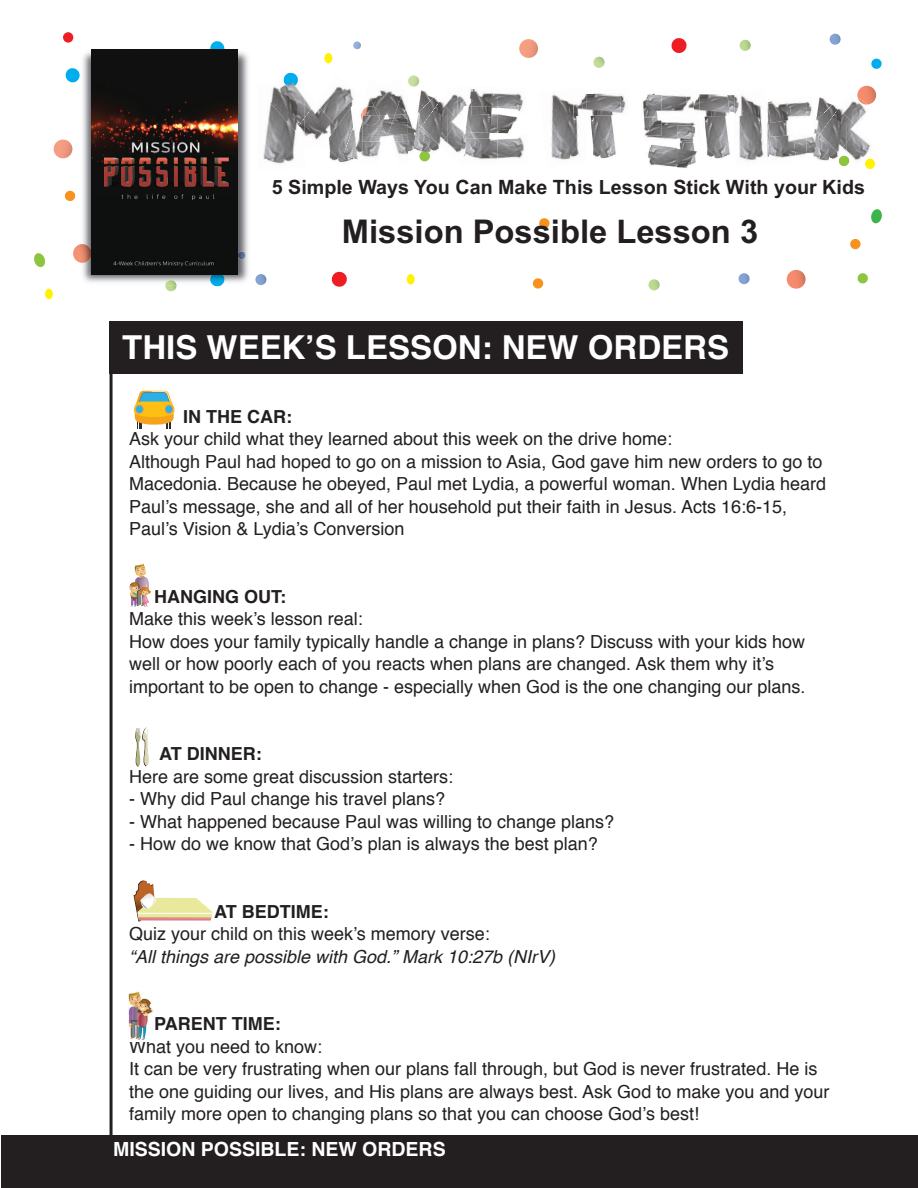
<style>
.page{position:relative;width:918px;height:1188px;background:#fff}
.page>*{position:absolute;margin:0;border:0;box-sizing:border-box;transform-origin:0 0}
.t1{font:700 33px "Helvetica";color:#fff}
.t2{font:700 32.7px "Arial";color:#231f20}
.t3{font:700 19.65px "Arial";color:#231f20}
.t4{font:700 19.5px "Helvetica";color:#fff}
.t5{font:18px/22.5px "Helvetica";color:#231f20}
.t6{font:700 18px "Helvetica";color:#231f20}
.t7{font:italic 18px "Helvetica";color:#231f20}
</style>
<div class="page">
<img style="left:128px;top:991px;width:25px;height:49px">
<div style="left:1px;top:1135px;width:917px;height:53px;background:#231f20"></div>
<hr style="left:110px;top:324px;width:3px;height:864px;background:#231f20">
<div style="left:45px;top:289px;width:8px;height:10px;background:#fff101;border-radius:50%"></div>
<div style="left:324px;top:53px;width:8px;height:10px;background:#fff101;border-radius:50%"></div>
<div style="left:407px;top:274px;width:8px;height:10px;background:#fff101;border-radius:50%"></div>
<div style="left:63px;top:32px;width:10px;height:11px;background:#ee1d23;border-radius:50%"></div>
<svg style="left:210px;top:41px;width:15px;height:7px"></svg>
<svg style="left:34px;top:253px;width:11px;height:15px"></svg>
<svg style="left:871px;top:58px;width:11px;height:11px"></svg>
<svg style="left:857px;top:273px;width:11px;height:11px"></svg>
<svg style="left:671px;top:38px;width:16px;height:15px"></svg>
<svg style="left:331px;top:271px;width:16px;height:16px"></svg>
<svg style="left:539px;top:218px;width:11px;height:11px"></svg>
<svg style="left:532px;top:278px;width:12px;height:11px"></svg>
<svg style="left:64px;top:190px;width:12px;height:11px"></svg>
<svg style="left:850px;top:239px;width:11px;height:11px"></svg>
<svg style="left:871px;top:209px;width:11px;height:15px"></svg>
<img style="left:519px;top:39px;width:19px;height:19px">
<img style="left:54px;top:140px;width:18px;height:18px">
<svg style="left:409px;top:75px;width:10px;height:12px"></svg>
<svg style="left:353px;top:41px;width:8px;height:8px"></svg>
<img style="left:73px;top:244px;width:6px;height:9px">
<svg style="left:593px;top:57px;width:12px;height:11px"></svg>
<img style="left:873px;top:88px;width:3px;height:14px">
<svg style="left:740px;top:40px;width:11px;height:11px"></svg>
<svg style="left:830px;top:34px;width:11px;height:11px"></svg>
<svg style="left:255px;top:274px;width:11px;height:11px"></svg>
<img style="left:787px;top:270px;width:19px;height:19px">
<svg style="left:649px;top:279px;width:11px;height:11px"></svg>
<svg style="left:739px;top:273px;width:11px;height:11px"></svg>
<img style="left:79px;top:49px;width:169px;height:234px">
<svg style="left:65px;top:67px;width:15px;height:16px"></svg>
<img style="left:210px;top:48px;width:15px;height:2px">
<img style="left:210px;top:275px;width:15px;height:11px">
<svg style="left:73px;top:253px;width:19px;height:10px"></svg>
<svg style="left:238px;top:252px;width:7px;height:8px"></svg>
<svg style="left:165px;top:280px;width:12px;height:11px"></svg>
<img style="left:645px;top:120px;width:42px;height:19px">
<img style="left:677px;top:125px;width:10px;height:16px">
<img style="left:643px;top:117px;width:18px;height:18px">
<img style="left:662px;top:95px;width:25px;height:17px">
<img style="left:642px;top:93px;width:20px;height:24px">
<img style="left:648px;top:143px;width:39px;height:25px">
<img style="left:648px;top:143px;width:29px;height:2px">
<img style="left:680px;top:141px;width:7px;height:2px">
<img style="left:590px;top:116px;width:26px;height:43px">
<img style="left:586px;top:93px;width:40px;height:23px">
<img style="left:704px;top:117px;width:26px;height:42px">
<img style="left:694px;top:94px;width:6px;height:17px">
<svg style="left:687px;top:122px;width:10px;height:46px"></svg>
<img style="left:687px;top:96px;width:7px;height:13px">
<img style="left:700px;top:94px;width:27px;height:23px">
<img style="left:551px;top:94px;width:35px;height:66px">
<img style="left:573px;top:94px;width:11px;height:22px">
<img style="left:739px;top:96px;width:18px;height:65px">
<img style="left:734px;top:95px;width:8px;height:21px">
<img style="left:727px;top:95px;width:7px;height:19px">
<img style="left:850px;top:134px;width:25px;height:35px">
<img style="left:846px;top:101px;width:20px;height:22px">
<svg style="left:857px;top:86px;width:16px;height:19px"></svg>
<img style="left:846px;top:116px;width:11px;height:27px">
<img style="left:818px;top:97px;width:18px;height:64px">
<svg style="left:836px;top:143px;width:14px;height:23px"></svg>
<img style="left:814px;top:103px;width:5px;height:30px">
<img style="left:819px;top:98px;width:17px;height:35px">
<img style="left:820px;top:108px;width:26px;height:45px">
<img style="left:394px;top:78px;width:17px;height:77px">
<img style="left:393px;top:114px;width:15px;height:27px">
<img style="left:363px;top:142px;width:18px;height:15px">
<img style="left:363px;top:107px;width:7px;height:12px">
<img style="left:367px;top:85px;width:36px;height:30px">
<img style="left:363px;top:119px;width:18px;height:23px">
<img style="left:379px;top:115px;width:16px;height:22px">
<svg style="left:370px;top:106px;width:10px;height:19px"></svg>
<img style="left:329px;top:147px;width:18px;height:16px">
<img style="left:344px;top:111px;width:19px;height:50px">
<img style="left:361px;top:121px;width:1px;height:21px">
<img style="left:321px;top:86px;width:40px;height:61px">
<img style="left:305px;top:103px;width:16px;height:37px">
<img style="left:321px;top:109px;width:15px;height:31px">
<img style="left:263px;top:98px;width:42px;height:66px">
<img style="left:263px;top:86px;width:41px;height:56px">
<svg style="left:283px;top:72px;width:16px;height:15px"></svg>
<img style="left:297px;top:118px;width:7px;height:16px">
<img style="left:447px;top:94px;width:11px;height:59px">
<img style="left:447px;top:109px;width:11px;height:27px">
<img style="left:408px;top:89px;width:21px;height:34px">
<img style="left:408px;top:123px;width:8px;height:32px">
<svg style="left:419px;top:153px;width:11px;height:9px"></svg>
<img style="left:408px;top:98px;width:7px;height:17px">
<img style="left:416px;top:96px;width:23px;height:57px">
<svg style="left:413px;top:114px;width:9px;height:18px"></svg>
<img style="left:422px;top:101px;width:25px;height:44px">
<img style="left:498px;top:137px;width:26px;height:22px">
<img style="left:498px;top:93px;width:25px;height:18px">
<img style="left:498px;top:106px;width:20px;height:33px">
<img style="left:470px;top:89px;width:28px;height:45px">
<img style="left:458px;top:139px;width:7px;height:18px">
<img style="left:458px;top:90px;width:13px;height:25px">
<img style="left:465px;top:139px;width:33px;height:21px">
<img style="left:465px;top:139px;width:13px;height:15px">
<img style="left:471px;top:89px;width:26px;height:17px">
<img style="left:464px;top:106px;width:33px;height:26px">
<svg style="left:464px;top:99px;width:9px;height:14px"></svg>
<img style="left:476px;top:132px;width:21px;height:7px">
<svg style="left:458px;top:120px;width:18px;height:19px"></svg>
<img style="left:796px;top:133px;width:24px;height:27px">
<img style="left:796px;top:102px;width:10px;height:15px">
<img style="left:806px;top:102px;width:9px;height:16px">
<img style="left:773px;top:103px;width:23px;height:32px">
<img style="left:757px;top:103px;width:16px;height:55px">
<img style="left:770px;top:135px;width:26px;height:23px">
<img style="left:768px;top:137px;width:5px;height:21px">
<img style="left:768px;top:101px;width:24px;height:22px">
<img style="left:92px;top:50px;width:146px;height:225px">
<div style="left:110px;top:321px;width:633px;height:53px;background:#231f20"></div>
<svg style="left:133px;top:391px;width:42px;height:37px"></svg>
<svg style="left:129px;top:563px;width:22px;height:44px"></svg>
<svg style="left:135px;top:727px;width:14px;height:40px"></svg>
<svg style="left:134px;top:880px;width:79px;height:42px"></svg>
<p class="t3" style="left:272px;top:174px;width:595px">5 Simple Ways You Can Make This Lesson Stick With your Kids</p>
<h2 class="t2" style="left:342px;top:210px;width:418px">Mission Possible Lesson 3</h2>
<h1 class="t1" style="left:122px;top:321px;width:608px">THIS WEEK’S LESSON: NEW ORDERS</h1>
<p class="t6" style="left:183px;top:402px;width:110px">IN THE CAR:</p>
<p class="t5" style="left:129px;top:428px;width:699px">Ask your child what they learned about this week on the drive home:<br>Although Paul had hoped to go on a mission to Asia, God gave him new orders to go to Macedonia. Because he obeyed, Paul met Lydia, a powerful woman. When Lydia heard Paul’s message, she and all of her household put their faith in Jesus. Acts 16:6-15, Paul’s Vision &amp; Lydia’s Conversion</p>
<p class="t6" style="left:154px;top:582px;width:133px">HANGING OUT:</p>
<p class="t5" style="left:129px;top:608px;width:678px">Make this week’s lesson real:<br>How does your family typically handle a change in plans? Discuss with your kids how well or how poorly each of you reacts when plans are changed. Ask them why it’s important to be open to change - especially when God is the one changing our plans.</p>
<p class="t6" style="left:159px;top:739px;width:104px">AT DINNER:</p>
<p class="t5" style="left:129px;top:766px;width:326px">Here are some great discussion starters:</p>
<p class="t5" style="left:129px;top:788px;width:318px">- Why did Paul change his travel plans?</p>
<p class="t5" style="left:129px;top:811px;width:487px">- What happened because Paul was willing to change plans?</p>
<p class="t5" style="left:129px;top:833px;width:470px">- How do we know that God’s plan is always the best plan?</p>
<p class="t6" style="left:214px;top:897px;width:116px">AT BEDTIME:</p>
<p class="t5" style="left:129px;top:923px;width:362px">Quiz your child on this week’s memory verse:</p>
<p class="t7" style="left:129px;top:942px;width:428px">“All things are possible with God.” Mark 10:27b (NIrV)</p>
<p class="t6" style="left:154px;top:1009px;width:128px">PARENT TIME:</p>
<p class="t5" style="left:129px;top:1036px;width:702px">What you need to know:<br>It can be very frustrating when our plans fall through, but God is never frustrated. He is the one guiding our lives, and His plans are always best. Ask God to make you and your family more open to changing plans so that you can choose God’s best!</p>
<p class="t4" style="left:113px;top:1133px;width:334px">MISSION POSSIBLE: NEW ORDERS</p>
</div>
